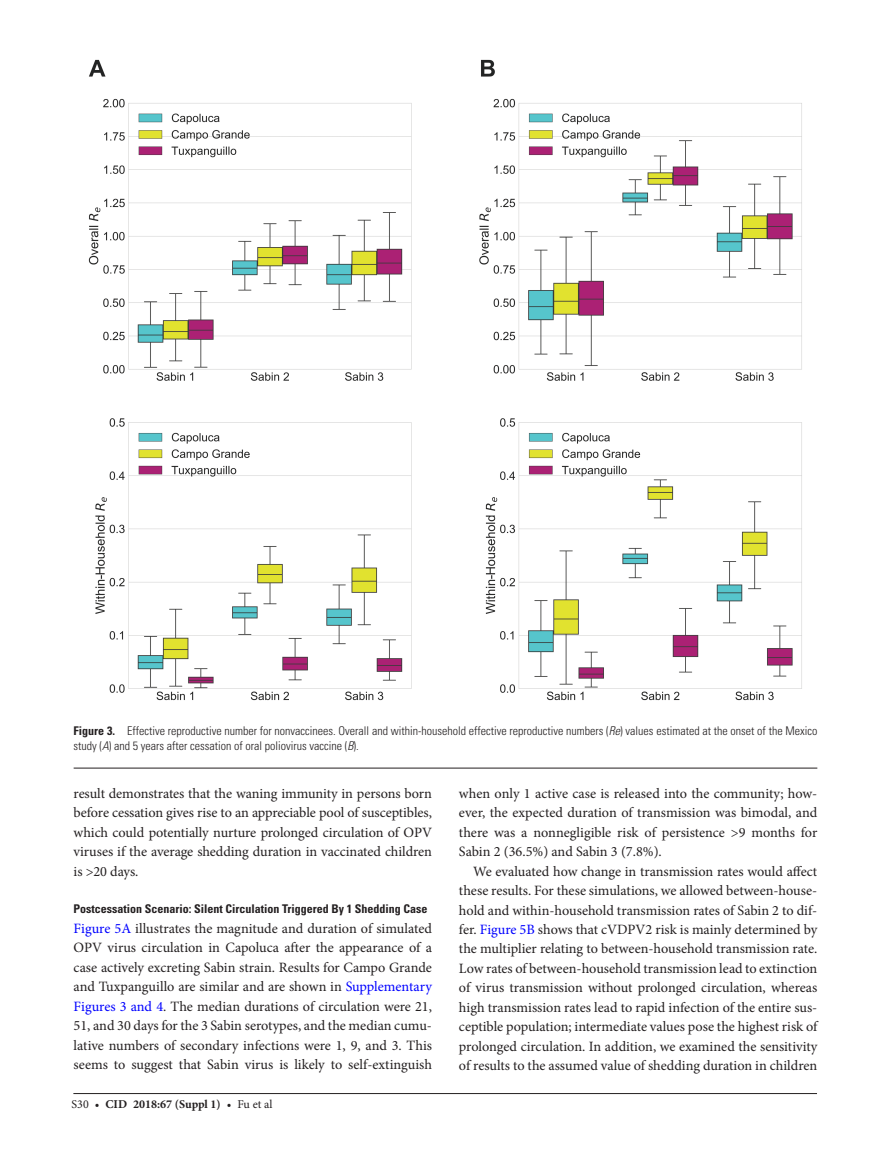
<style>
.page{position:relative;width:891px;height:1174px;background:#fff}
.page>*{position:absolute;margin:0;border:0;box-sizing:border-box;transform-origin:0 0}
.t1{font:14.25px/19.5px "Minion Pro";letter-spacing:-.005em;color:#231f20;text-align:justify}
.t2{font:300 condensed 12px/15px "Univers LT Std";color:#231f20}
.t3{font:700 condensed 12px "Univers LT Std";color:#231f20}
.t4{font:700 12px "Minion Pro";color:#231f20}
.s1{font-weight:700}
.s2{font-style:italic}
.s3{color:#00f}
.s4{font-weight:400}
</style>
<div class="page">
<hr style="left:73px;top:1093px;width:744px;height:1px;background:#231f20">
<hr style="left:74px;top:768px;width:743px;height:1px;background:#231f20">
<img style="left:88px;top:59px;width:714px;height:642px">
<p class="t2" style="left:74px;top:723px;width:745px"><span class="s1">Figure 3.</span> Effective reproductive number for nonvaccinees. Overall and within-household effective reproductive numbers (<span class="s2">Re</span>) values estimated at the onset of the Mexico study (<span class="s2">A</span>) and 5 years after cessation of oral poliovirus vaccine (<span class="s2">B</span>).</p>
<p class="t1" style="left:74px;top:783px;width:360px">result demonstrates that the waning immunity in persons born before cessation gives rise to an appreciable pool of susceptibles, which could potentially nurture prolonged circulation of OPV viruses if the average shedding duration in vaccinated children is &gt;20 days.</p>
<p class="t3" style="left:74px;top:901px;width:355px">Postcessation Scenario: Silent Circulation Triggered By 1 Shedding Case</p>
<p class="t1" style="left:74px;top:918px;width:360px"><span class="s3">Figure 5A</span> illustrates the magnitude and duration of simulated OPV virus circulation in Capoluca after the appearance of a case actively excreting Sabin strain. Results for Campo Grande and Tuxpanguillo are similar and are shown in <span class="s3">Supplementary Figures 3 and 4</span>. The median durations of circulation were 21, 51, and 30 days for the 3 Sabin serotypes, and the median cumu&shy;lative numbers of secondary infections were 1, 9, and 3. This seems to suggest that Sabin virus is likely to self-extinguish</p>
<p class="t4" style="left:72px;top:1095px;width:202px"><span class="s4">S30 •</span> CID 2018:67 (Suppl 1) <span class="s4">• Fu et al</span></p>
<p class="t1" style="left:459px;top:783px;width:360px">when only 1 active case is released into the community; how&shy;ever, the expected duration of transmission was bimodal, and there was a nonnegligible risk of persistence &gt;9 months for Sabin 2 (36.5%) and Sabin 3 (7.8%).</p>
<p class="t1" style="left:459px;top:861px;width:360px;text-indent:14px">We evaluated how change in transmission rates would affect these results. For these simulations, we allowed between-house&shy;hold and within-household transmission rates of Sabin 2 to dif&shy;fer. <span class="s3">Figure 5B</span> shows that cVDPV2 risk is mainly determined by the multiplier relating to between-household transmission rate.<br>Low rates of between-household transmission lead to extinction of virus transmission without prolonged circulation, whereas high transmission rates lead to rapid infection of the entire sus&shy;ceptible population; intermediate values pose the highest risk of prolonged circulation. In addition, we examined the sensitivity of results to the assumed value of shedding duration in children</p>
</div>
